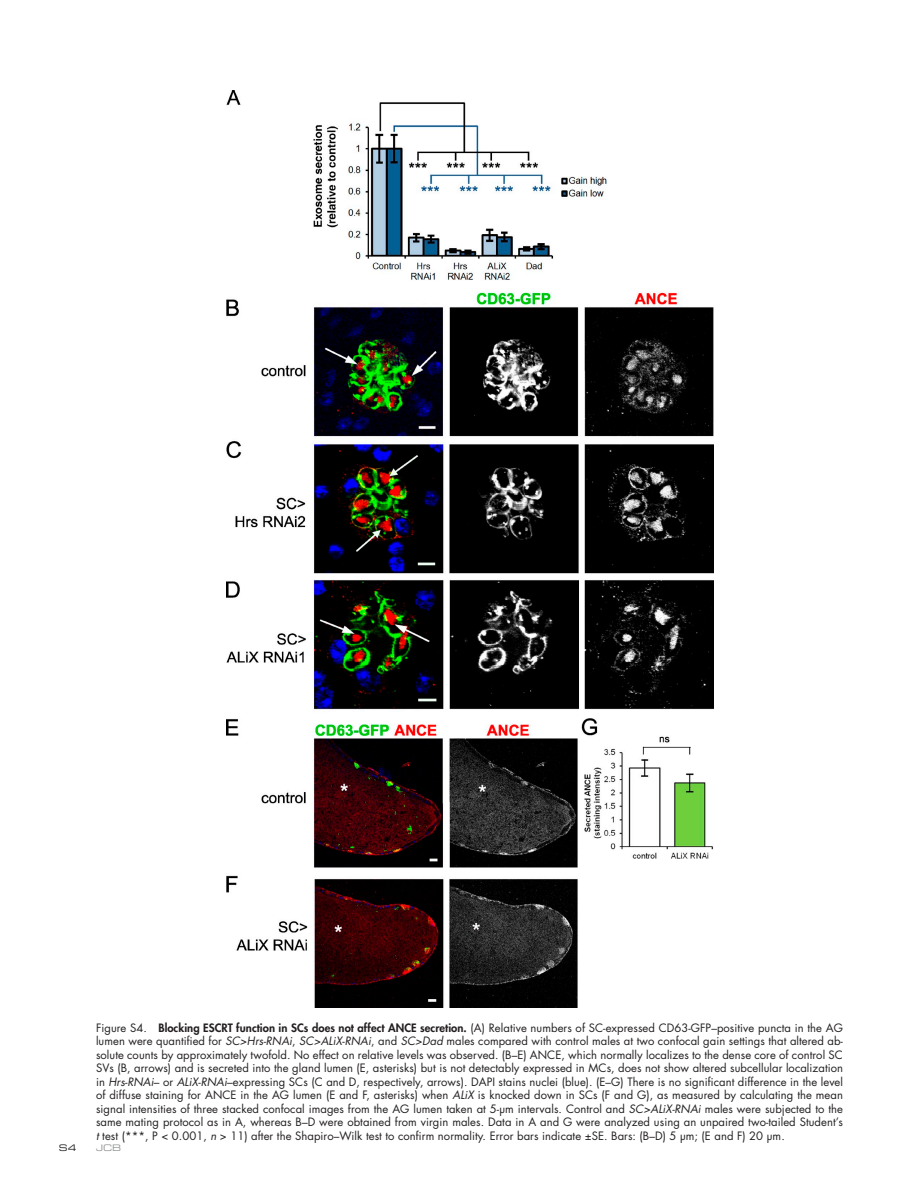
<style>
.page{position:relative;width:918px;height:1188px;background:#fff}
.page>*{position:absolute;margin:0;border:0;box-sizing:border-box;transform-origin:0 0}
.t1{font:11.25px/13.5px "Futura Std";letter-spacing:.005em;color:#231f20;text-align:justify}
.t2{font:9px "Eurostile LT Std Ex 2";color:#949698}
.t3{font:9px "Eurostile LT Std Ex 2";color:#231f20}
.s1{font-weight:800}
.s2{font-style:italic}
</style>
<div class="page">
<img style="left:226px;top:90px;width:487px;height:918px">
<p class="t1" style="left:96px;top:1021px;width:749px">Figure S4. <span class="s1">Blocking ESCRT function in SCs does not affect ANCE secretion.</span> (A) Relative numbers of SC-expressed CD63-GFP–positive puncta in the AG lumen were quantified for <span class="s2">SC&gt;Hrs-RNAi</span>, <span class="s2">SC&gt;ALiX</span>-<span class="s2">RNAi</span>, and <span class="s2">SC&gt;Dad</span> males compared with control males at two confocal gain settings that altered ab&shy;solute counts by approximately twofold. No effect on relative levels was observed. (B–E) ANCE, which normally localizes to the dense core of control SC SVs (B, arrows) and is secreted into the gland lumen (E, asterisks) but is not detectably expressed in MCs, does not show altered subcellular localization in <span class="s2">Hrs-RNAi</span>– or <span class="s2">ALiX</span>-<span class="s2">RNAi</span>–expressing SCs (C and D, respectively, arrows). DAPI stains nuclei (blue). (E–G) There is no significant difference in the level of diffuse staining for ANCE in the AG lumen (E and F, asterisks) when <span class="s2">ALiX</span> is knocked down in SCs (F and G), as measured by calculating the mean signal intensities of three stacked confocal images from the AG lumen taken at 5-µm intervals. Control and <span class="s2">SC&gt;ALiX-RNAi</span> males were subjected to the same mating protocol as in A, whereas B–D were obtained from virgin males. Data in A and G were analyzed using an unpaired two-tailed Student’s <span class="s2">t</span> test (***, P &lt; 0.001, <span class="s2">n</span> &gt; 11) after the Shapiro–Wilk test to confirm normality. Error bars indicate ±SE. Bars: (B–D) 5 µm; (E and F) 20 µm.</p>
<p class="t3" style="left:59px;top:1142px;width:19px">S4</p>
<p class="t2" style="left:96px;top:1142px;width:27px">JCB</p>
</div>
